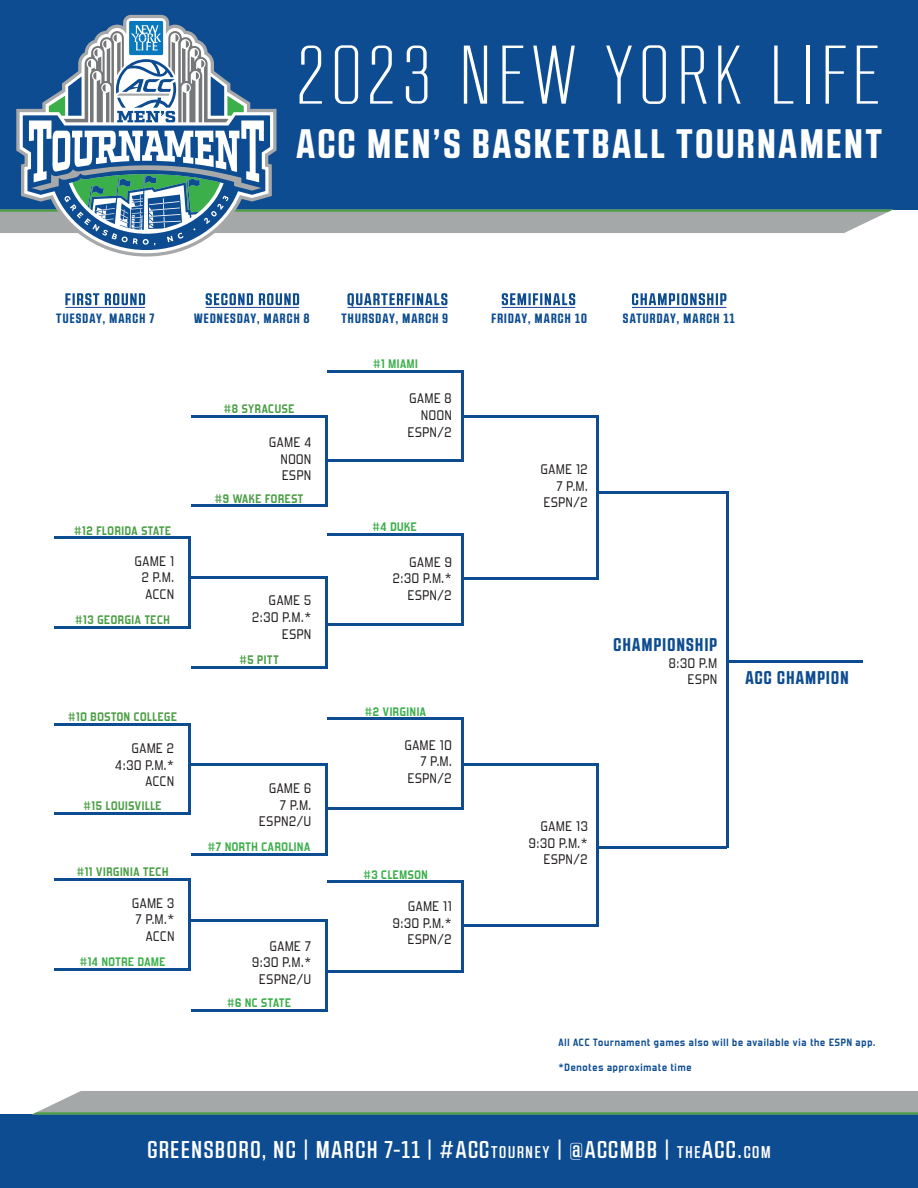
<style>
.page{position:relative;width:918px;height:1188px;background:#fff}
.page>*{position:absolute;margin:0;border:0;box-sizing:border-box;transform-origin:0 0}
.t1{font:300 82.2px "RB No 2";letter-spacing:.075em;color:#fff}
.t2{font:700 41.1px "RB No 2.1 a";letter-spacing:.075em;color:#fff}
.t3{font:500 24.3px "RB No 2.1 a";letter-spacing:.075em;color:#fff}
.t4{font:700 18.45px "RB No 2.1 a";letter-spacing:.075em;color:#0d4c91}
.t5{font:13.8px/16.6px "Forgotten Futurist Rg";letter-spacing:.05em;color:#231f20;text-align:right}
.t6{font:700 13.5px "RB No 2.1 a";letter-spacing:.09em;color:#0d4c91}
.t7{font:700 12.3px "Forgotten Futurist Rg";letter-spacing:.05em;color:#4b9e45}
.t8{font:700 12.3px "Forgotten Futurist Rg";letter-spacing:.05em;color:#3baf49}
.t9{font:700 10.5px "Forgotten Futurist Rg";letter-spacing:.075em;color:#0d4c91}
.s1{font-size:16.95px}
</style>
<div class="page">
<hr style="left:726px;top:491px;width:2px;height:357px;background:#0d4c91">
<hr style="left:599px;top:491px;width:128px;height:3px;background:#0d4c91">
<hr style="left:597px;top:416px;width:2px;height:163px;background:#0d4c91">
<hr style="left:462px;top:416px;width:137px;height:2px;background:#0d4c91">
<hr style="left:462px;top:577px;width:137px;height:2px;background:#0d4c91">
<hr style="left:597px;top:763px;width:2px;height:164px;background:#0d4c91">
<hr style="left:462px;top:763px;width:137px;height:3px;background:#0d4c91">
<hr style="left:462px;top:925px;width:137px;height:2px;background:#0d4c91">
<hr style="left:728px;top:660px;width:135px;height:3px;background:#0d4c91">
<hr style="left:462px;top:370px;width:2px;height:92px;background:#0d4c91">
<hr style="left:327px;top:370px;width:137px;height:2px;background:#0d4c91">
<hr style="left:327px;top:460px;width:137px;height:2px;background:#0d4c91">
<hr style="left:189px;top:537px;width:2px;height:92px;background:#0d4c91">
<hr style="left:54px;top:537px;width:137px;height:2px;background:#0d4c91">
<hr style="left:54px;top:627px;width:137px;height:2px;background:#0d4c91">
<hr style="left:189px;top:723px;width:2px;height:92px;background:#0d4c91">
<hr style="left:54px;top:723px;width:137px;height:2px;background:#0d4c91">
<hr style="left:54px;top:813px;width:137px;height:2px;background:#0d4c91">
<hr style="left:189px;top:878px;width:2px;height:92px;background:#0d4c91">
<hr style="left:54px;top:878px;width:137px;height:2px;background:#0d4c91">
<hr style="left:54px;top:968px;width:137px;height:2px;background:#0d4c91">
<hr style="left:325px;top:920px;width:2px;height:92px;background:#0d4c91">
<hr style="left:191px;top:920px;width:136px;height:2px;background:#0d4c91">
<hr style="left:191px;top:1009px;width:136px;height:3px;background:#0d4c91">
<hr style="left:325px;top:415px;width:2px;height:92px;background:#0d4c91">
<hr style="left:191px;top:415px;width:136px;height:2px;background:#0d4c91">
<hr style="left:191px;top:505px;width:136px;height:2px;background:#0d4c91">
<hr style="left:325px;top:576px;width:2px;height:92px;background:#0d4c91">
<hr style="left:191px;top:576px;width:136px;height:3px;background:#0d4c91">
<hr style="left:191px;top:666px;width:136px;height:2px;background:#0d4c91">
<hr style="left:325px;top:763px;width:2px;height:92px;background:#0d4c91">
<hr style="left:191px;top:763px;width:136px;height:3px;background:#0d4c91">
<hr style="left:191px;top:853px;width:136px;height:2px;background:#0d4c91">
<hr style="left:462px;top:717px;width:2px;height:92px;background:#0d4c91">
<hr style="left:327px;top:717px;width:137px;height:3px;background:#0d4c91">
<hr style="left:327px;top:807px;width:137px;height:2px;background:#0d4c91">
<hr style="left:462px;top:533px;width:2px;height:92px;background:#0d4c91">
<hr style="left:327px;top:533px;width:137px;height:3px;background:#0d4c91">
<hr style="left:327px;top:623px;width:137px;height:2px;background:#0d4c91">
<hr style="left:462px;top:881px;width:2px;height:92px;background:#0d4c91">
<hr style="left:327px;top:881px;width:137px;height:2px;background:#0d4c91">
<hr style="left:327px;top:970px;width:137px;height:3px;background:#0d4c91">
<hr style="left:599px;top:846px;width:128px;height:2px;background:#0d4c91">
<svg style="left:65px;top:293px;width:80px;height:12px"></svg>
<svg style="left:206px;top:293px;width:93px;height:12px"></svg>
<svg style="left:347px;top:293px;width:100px;height:14px"></svg>
<svg style="left:502px;top:293px;width:73px;height:12px"></svg>
<svg style="left:632px;top:293px;width:94px;height:12px"></svg>
<hr style="left:65px;top:307px;width:80px;height:1px;background:#1c449c">
<hr style="left:206px;top:307px;width:93px;height:1px;background:#1c449c">
<hr style="left:347px;top:307px;width:100px;height:1px;background:#1c449c">
<hr style="left:502px;top:307px;width:73px;height:1px;background:#1c449c">
<hr style="left:632px;top:307px;width:94px;height:1px;background:#1c449c">
<div style="left:0;top:0;width:918px;height:210px;background:#0d4c91"></div>
<div style="left:0;top:1114px;width:918px;height:74px;background:#0d4c91"></div>
<svg style="left:33px;top:1091px;width:885px;height:23px;background:#a1a9a4"></svg>
<svg style="left:119px;top:15px;width:55px;height:242px"></svg>
<svg style="left:109px;top:18px;width:75px;height:235px"></svg>
<div style="left:129px;top:21px;width:34px;height:34px;background:#0a78bc;border-radius:2px"></div>
<svg style="left:0;top:25px;width:893px;height:225px"></svg>
<h1 class="t1" style="left:297px;top:31px;width:584px">2023 NEW YORK LIFE</h1>
<h2 class="t2" style="left:297px;top:120px;width:587px">ACC MEN’S BASKETBALL TOURNAMENT</h2>
<p class="t6" style="left:56px;top:311px;width:100px">TUESDAY, MARCH 7</p>
<p class="t6" style="left:194px;top:311px;width:117px">WEDNESDAY, MARCH 8</p>
<p class="t6" style="left:341px;top:311px;width:108px">THURSDAY, MARCH 9</p>
<p class="t6" style="left:491px;top:311px;width:97px">FRIDAY, MARCH 10</p>
<p class="t6" style="left:623px;top:311px;width:113px">SATURDAY, MARCH 11</p>
<p class="t7" style="left:74px;top:523px;width:98px">#12 FLORIDA STATE</p>
<p class="t5" style="left:142px;top:553px;width:34px;text-align:justify;text-indent:-7px">GAME 1<br>2 P.M.<br>ACCN</p>
<p class="t7" style="left:75px;top:613px;width:96px">#13 GEORGIA TECH</p>
<p class="t7" style="left:68px;top:709px;width:110px">#10 BOSTON COLLEGE</p>
<p class="t5" style="left:115px;top:740px;width:60px">GAME 2<br>4:30 P.M.*<br>ACCN</p>
<p class="t7" style="left:84px;top:799px;width:79px">#15 LOUISVILLE</p>
<p class="t7" style="left:77px;top:865px;width:93px">#11 VIRGINIA TECH</p>
<p class="t5" style="left:132px;top:894px;width:44px">GAME 3<br>7 P.M.*<br>ACCN</p>
<p class="t8" style="left:80px;top:954px;width:87px">#14 NOTRE DAME</p>
<p class="t7" style="left:224px;top:401px;width:72px">#8 SYRACUSE</p>
<p class="t5" style="left:281px;top:434px;width:32px;text-align:justify;text-indent:-12px">GAME 4<br>NOON ESPN</p>
<p class="t7" style="left:215px;top:491px;width:90px">#9 WAKE FOREST</p>
<p class="t5" style="left:252px;top:592px;width:61px">GAME 5<br>2:30 P.M.*<br>ESPN</p>
<p class="t7" style="left:239px;top:652px;width:41px">#5 PITT</p>
<p class="t5" style="left:259px;top:780px;width:53px">GAME 6<br>7 P.M.<br>ESPN2/U</p>
<p class="t8" style="left:208px;top:839px;width:104px">#7 NORTH CAROLINA</p>
<p class="t5" style="left:252px;top:937px;width:60px">GAME 7<br>9:30 P.M.*<br>ESPN2/U</p>
<p class="t8" style="left:227px;top:995px;width:65px">#6 NC STATE</p>
<p class="t8" style="left:373px;top:357px;width:46px">#1 MIAMI</p>
<p class="t5" style="left:408px;top:390px;width:46px">GAME 8<br>NOON<br>ESPN/2</p>
<p class="t8" style="left:373px;top:519px;width:46px">#4 DUKE</p>
<p class="t5" style="left:393px;top:553px;width:61px">GAME 9<br>2:30 P.M.*<br>ESPN/2</p>
<p class="t8" style="left:365px;top:704px;width:63px">#2 VIRGINIA</p>
<p class="t5" style="left:405px;top:737px;width:48px">GAME 10<br>7 P.M.<br>ESPN/2</p>
<p class="t8" style="left:363px;top:867px;width:66px">#3 CLEMSON</p>
<p class="t5" style="left:393px;top:898px;width:60px">GAME 11<br>9:30 P.M.*<br>ESPN/2</p>
<p class="t5" style="left:541px;top:461px;width:48px">GAME 12<br>7 P.M.<br>ESPN/2</p>
<h3 class="t4" style="left:613px;top:634px;width:105px">CHAMPIONSHIP</h3>
<p class="t5" style="left:669px;top:654px;width:50px">8:30 P.M<br>ESPN</p>
<h3 class="t4" style="left:745px;top:667px;width:105px">ACC CHAMPION</h3>
<p class="t5" style="left:529px;top:818px;width:60px">GAME 13<br>9:30 P.M.*<br>ESPN/2</p>
<p class="t9" style="left:558px;top:1036px;width:319px">All ACC Tournament games also will be available via the ESPN app.</p>
<p class="t9" style="left:558px;top:1061px;width:135px">*Denotes approximate time</p>
<h3 class="t3" style="left:147px;top:1135px;width:606px">GREENSBORO, NC | MARCH 7-11 | #ACC<span class="s1">TOURNE Y</span> | @ACCMBB | <span class="s1">THE</span>ACC.<span class="s1">COM</span></h3>
</div>
